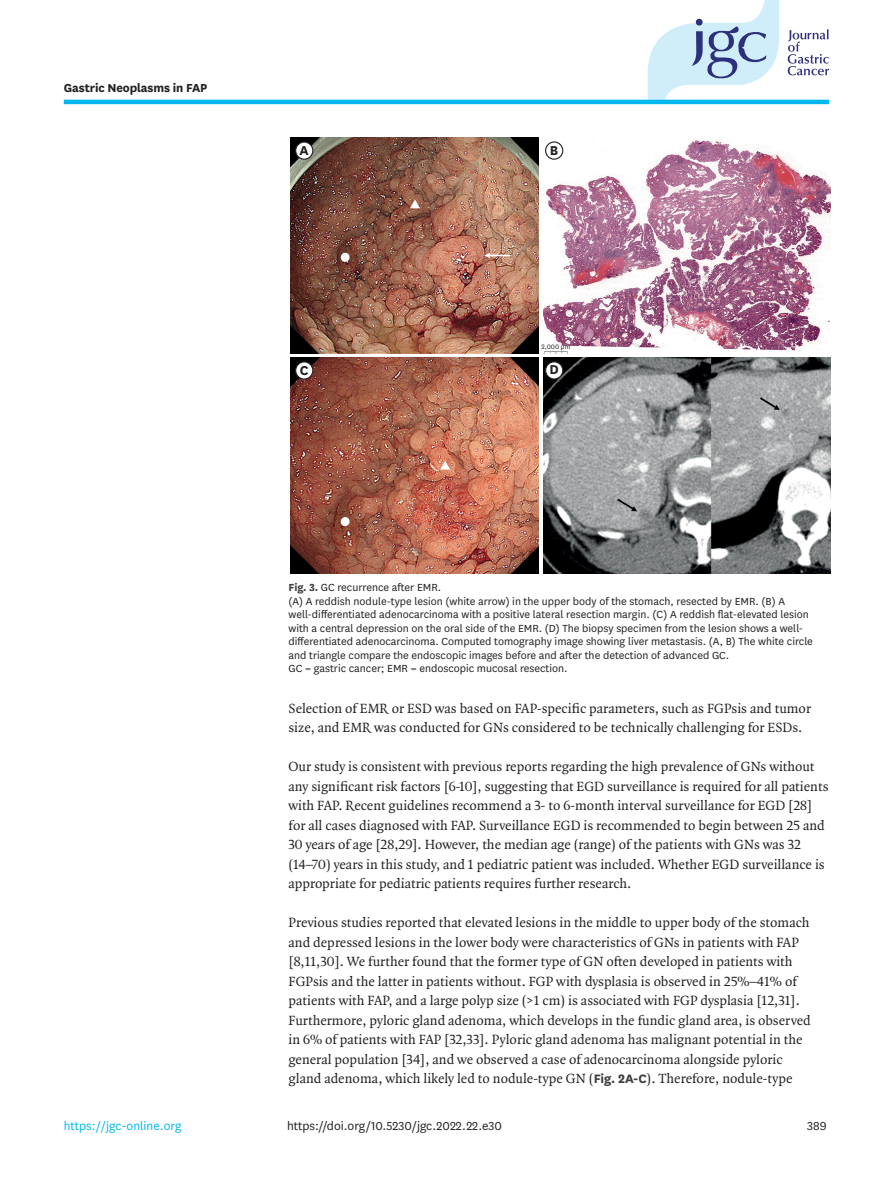
<style>
.page{position:relative;width:893px;height:1191px;background:#fff}
.page>*{position:absolute;margin:0;border:0;box-sizing:border-box;transform-origin:0 0}
.t1{font:700 15px "National";color:#231f20}
.body_p{font:14.25px/19.5px "Quadraat OT";color:#231f20}
.body_p_first{font:14.25px/19.5px "Quadraat OT";color:#231f20}
.doi_running_footer{font:13.5px "National";color:#231f20}
.t2{font:13.5px "National";color:#00b8f0}
.alt-title-type{font:700 13.5px "National";letter-spacing:-.01em;color:#231f20}
.fig_caption{font:12px/13.5px "National";color:#231f20}
.t3{font:7.5px "National";color:#231f20}
.s1{font-weight:700;color:#3e3e3f}
.s2{font-family:"National";font-weight:700;color:#3e3e3f}
</style>
<div class="page">
<svg style="left:648px;top:0;width:131px;height:100px"></svg>
<svg style="left:788px;top:29px;width:41px;height:46px"></svg>
<hr style="left:64px;top:100px;width:765px;height:4px;background:#00b8f0">
<img style="left:291px;top:137px;width:248px;height:216px">
<img style="left:291px;top:357px;width:248px;height:216px">
<img style="left:543px;top:140px;width:288px;height:213px">
<img style="left:543px;top:357px;width:288px;height:216px">
<div style="left:296px;top:142px;width:17px;height:17px;background:#fff;border-radius:50%"></div>
<div style="left:295px;top:141px;width:18px;height:19px;border:1px solid #231f20;border-radius:50%"></div>
<div style="left:546px;top:142px;width:17px;height:17px;background:#fff;border-radius:50%"></div>
<div style="left:545px;top:141px;width:18px;height:19px;border:1px solid #231f20;border-radius:50%"></div>
<div style="left:296px;top:362px;width:17px;height:17px;background:#fff;border-radius:50%"></div>
<div style="left:295px;top:361px;width:18px;height:18px;border:1px solid #231f20;border-radius:50%"></div>
<div style="left:546px;top:362px;width:17px;height:17px;background:#fff;border-radius:50%"></div>
<div style="left:545px;top:361px;width:18px;height:18px;border:1px solid #231f20;border-radius:50%"></div>
<p class="alt-title-type" style="left:64px;top:78px;width:145px">Gastric Neoplasms in FAP</p>
<p class="t1" style="left:300px;top:139px;width:11px">A</p>
<p class="t1" style="left:550px;top:139px;width:10px">B</p>
<p class="t3" style="left:541px;top:341px;width:30px">2,000 µm</p>
<p class="t1" style="left:300px;top:359px;width:10px">C</p>
<p class="t1" style="left:549px;top:359px;width:11px">D</p>
<p class="fig_caption" style="left:289px;top:580px;width:526px"><span class="s1">Fig. 3.</span> GC recurrence after EMR.<br>(A) A reddish nodule-type lesion (white arrow) in the upper body of the stomach, resected by EMR. (B) A well-differentiated adenocarcinoma with a positive lateral resection margin. (C) A reddish flat-elevated lesion with a central depression on the oral side of the EMR. (D) The biopsy specimen from the lesion shows a well&shy;differentiated adenocarcinoma. Computed tomography image showing liver metastasis. (A, B) The white circle and triangle compare the endoscopic images before and after the detection of advanced GC.<br>GC = gastric cancer; EMR = endoscopic mucosal resection.</p>
<p class="body_p_first" style="left:289px;top:698px;width:524px">Selection of EMR or ESD was based on FAP-specific parameters, such as FGPsis and tumor size, and EMR was conducted for GNs considered to be technically challenging for ESDs.</p>
<p class="body_p" style="left:289px;top:757px;width:542px">Our study is consistent with previous reports regarding the high prevalence of GNs without any significant risk factors [6-10], suggesting that EGD surveillance is required for all patients with FAP. Recent guidelines recommend a 3- to 6-month interval surveillance for EGD [28] for all cases diagnosed with FAP. Surveillance EGD is recommended to begin between 25 and 30 years of age [28,29]. However, the median age (range) of the patients with GNs was 32 (14–70) years in this study, and 1 pediatric patient was included. Whether EGD surveillance is appropriate for pediatric patients requires further research.</p>
<p class="body_p" style="left:289px;top:913px;width:524px">Previous studies reported that elevated lesions in the middle to upper body of the stomach and depressed lesions in the lower body were characteristics of GNs in patients with FAP [8,11,30]. We further found that the former type of GN often developed in patients with FGPsis and the latter in patients without. FGP with dysplasia is observed in 25%–41% of patients with FAP, and a large polyp size (&gt;1 cm) is associated with FGP dysplasia [12,31].<br>Furthermore, pyloric gland adenoma, which develops in the fundic gland area, is observed in 6% of patients with FAP [32,33]. Pyloric gland adenoma has malignant potential in the general population [34], and we observed a case of adenocarcinoma alongside pyloric gland adenoma, which likely led to nodule-type GN (<span class="s2">Fig. 2A-C</span>). Therefore, nodule-type</p>
<p class="doi_running_footer" style="left:807px;top:1116px;width:21px">389</p>
<p class="t2" style="left:64px;top:1116px;width:119px">https://jgc-online.org</p>
<p class="doi_running_footer" style="left:287px;top:1116px;width:216px">https://doi.org/10.5230/jgc.2022.22.e30</p>
</div>
